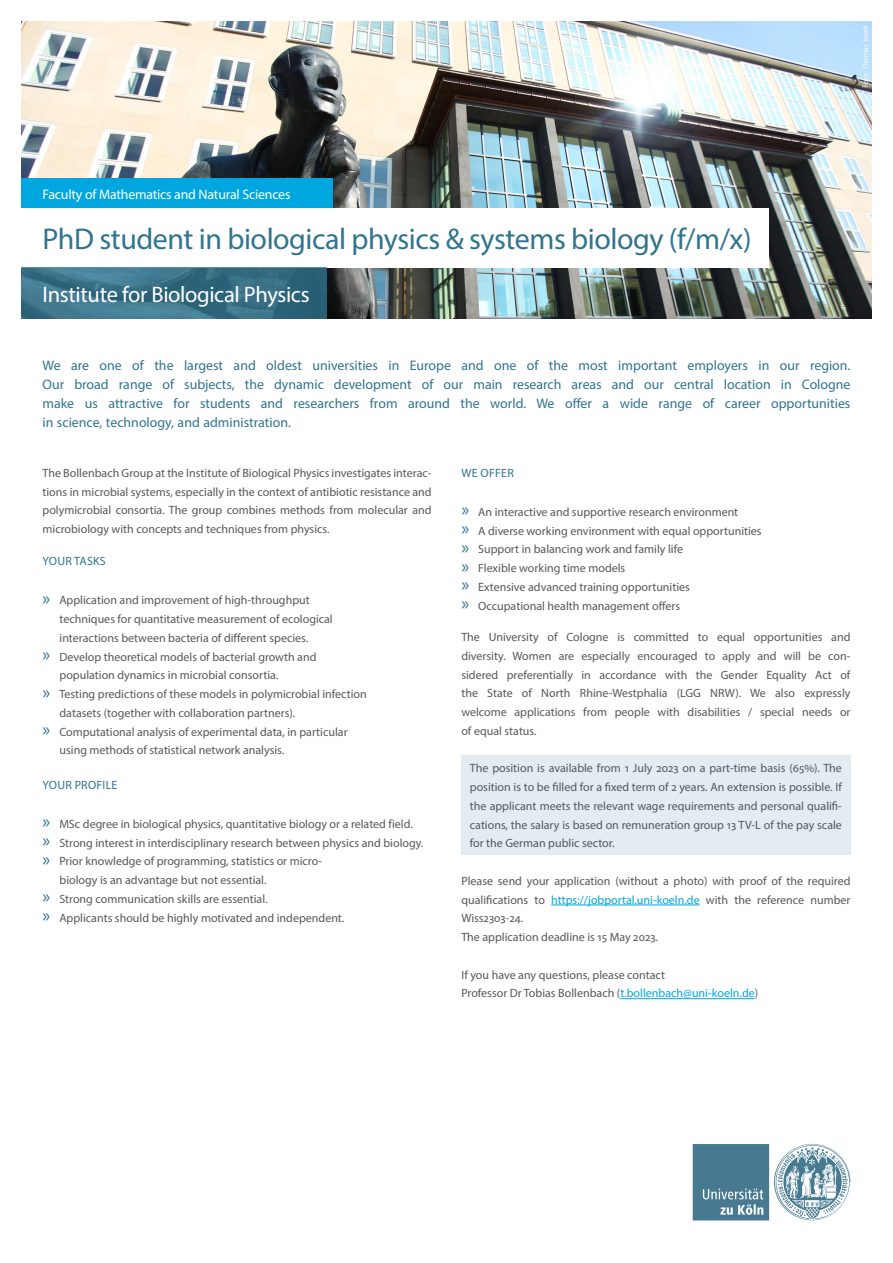
<style>
.page{position:relative;width:893px;height:1263px;background:#fff}
.page>*{position:absolute;margin:0;border:0;box-sizing:border-box;transform-origin:0 0}
.Stellenbezeichnung{font:30px "Myriad Pro";letter-spacing:-.015em;color:#30748f}
.Bereichstitel{font:22.5px "Myriad Pro";letter-spacing:-.015em;color:#fff}
.t1{font:13.8px/18.8px "Myriad Pro";color:#30748f;text-align:justify}
.t2{font:13.8px "Myriad Pro";letter-spacing:-.015em;color:#fff}
.Fließtext{font:12px/18.8px "Myriad Pro";color:#57585a}
.Fließtext_hinterlegt{font:12px/18.8px "Myriad Pro";color:#57585a;text-align:justify}
.Zwischenüberschrift{font:12px "Myriad Pro";letter-spacing:.02em;color:#30748f}
.s1{font-size:18.75px;color:#30748f}
.s2{color:#00a6e0}
</style>
<div class="page">
<div style="left:461px;top:755px;width:389px;height:100px;background:#e2ecf2"></div>
<hr style="left:551px;top:905px;width:149px;height:1px;background:#00a6e0">
<hr style="left:620px;top:998px;width:135px;height:1px;background:#00a6e0">
<img style="left:21px;top:21px;width:851px;height:298px">
<div style="left:21px;top:208px;width:748px;height:60px;background:#fff"></div>
<svg style="left:21px;top:268px;width:306px;height:51px;background:#387086"></svg>
<svg style="left:693px;top:1144px;width:157px;height:76px"></svg>
<div style="left:21px;top:179px;width:312px;height:29px;background:#00a6e0"></div>
<p class="t2" style="left:43px;top:185px;width:249px">Faculty of Mathematics and Natural Sciences</p>
<p class="Stellenbezeichnung" style="left:43px;top:221px;width:710px">PhD student in biological physics &amp; systems biology (f/m/x)</p>
<p class="Bereichstitel" style="left:43px;top:280px;width:269px">Institute for Biological Physics</p>
<p class="t1" style="left:43px;top:356px;width:809px">We are one of the largest and oldest universities in Europe and one of the most important employers in our region.<br>Our broad range of subjects, the dynamic development of our main research areas and our central location in Cologne make us attractive for students and researchers from around the world. We offer a wide range of career opportunities in science, technology, and administration.</p>
<p class="Fließtext" style="left:43px;top:463px;width:391px;text-align:justify">The Bollenbach Group at the Institute of Biological Physics investigates interac&shy;tions in microbial systems, especially in the context of antibiotic resistance and polymicrobial consortia. The group combines methods from molecular and microbiology with concepts and techniques from physics.</p>
<p class="Zwischenüberschrift" style="left:43px;top:554px;width:65px">YOUR TASKS</p>
<p class="Fließtext" style="left:60px;top:591px;width:275px;text-indent:-17px"><span class="s1">»</span> Application and improvement of high-throughput techniques for quantitative measurement of ecological interactions between bacteria of different species.</p>
<p class="Fließtext" style="left:60px;top:647px;width:258px;text-indent:-17px"><span class="s1">»</span> Develop theoretical models of bacterial growth and population dynamics in microbial consortia.</p>
<p class="Fließtext" style="left:60px;top:685px;width:309px;text-indent:-17px"><span class="s1">»</span> Testing predictions of these models in polymicrobial infection datasets (together with collaboration partners).</p>
<p class="Fließtext" style="left:60px;top:722px;width:290px;text-indent:-17px"><span class="s1">»</span> Computational analysis of experimental data, in particular using methods of statistical network analysis.</p>
<p class="Zwischenüberschrift" style="left:43px;top:777px;width:76px">YOUR PROFILE</p>
<p class="Fließtext" style="left:43px;top:814px;width:372px"><span class="s1">»</span> MSc degree in biological physics, quantitative biology or a related field.</p>
<p class="Fließtext" style="left:43px;top:833px;width:382px"><span class="s1">»</span> Strong interest in interdisciplinary research between physics and biology.</p>
<p class="Fließtext" style="left:60px;top:852px;width:264px;text-indent:-17px"><span class="s1">»</span> Prior knowledge of programming, statistics or micro&shy;biology is an advantage but not essential.</p>
<p class="Fließtext" style="left:43px;top:889px;width:227px"><span class="s1">»</span> Strong communication skills are essential.</p>
<p class="Fließtext" style="left:43px;top:908px;width:303px"><span class="s1">»</span> Applicants should be highly motivated and independent.</p>
<p class="Zwischenüberschrift" style="left:461px;top:465px;width:54px">WE OFFER</p>
<p class="Fließtext" style="left:461px;top:502px;width:278px"><span class="s1">»</span> An interactive and supportive research environment</p>
<p class="Fließtext" style="left:461px;top:521px;width:302px"><span class="s1">»</span> A diverse working environment with equal opportunities</p>
<p class="Fließtext" style="left:461px;top:540px;width:223px"><span class="s1">»</span> Support in balancing work and family life</p>
<p class="Fließtext" style="left:461px;top:558px;width:165px"><span class="s1">»</span> Flexible working time models</p>
<p class="Fließtext" style="left:461px;top:577px;width:230px"><span class="s1">»</span> Extensive advanced training opportunities</p>
<p class="Fließtext" style="left:461px;top:596px;width:220px"><span class="s1">»</span> Occupational health management offers</p>
<p class="Fließtext" style="left:461px;top:628px;width:391px;text-align:justify">The University of Cologne is committed to equal opportunities and diversity. Women are especially encouraged to apply and will be con&shy;sidered preferentially in accordance with the Gender Equality Act of the State of North Rhine-Westphalia (LGG NRW). We also expressly welcome applications from people with disabilities / special needs or of equal status.</p>
<p class="Fließtext_hinterlegt" style="left:470px;top:759px;width:374px">The position is available from 1 July 2023 on a part-time basis (65%). The position is to be filled for a fixed term of 2 years. An extension is possible. If the applicant meets the relevant wage requirements and personal qualifi&shy;cations, the salary is based on remuneration group 13 TV-L of the pay scale for the German public sector.</p>
<p class="Fließtext" style="left:461px;top:871px;width:391px;text-align:justify">Please send your application (without a photo) with proof of the required qualifications to <span class="s2">https://jobportal.uni-koeln.de</span> with the reference number Wiss2303-24.</p>
<p class="Fließtext" style="left:461px;top:928px;width:198px">The application deadline is 15 May 2023.</p>
<p class="Fließtext" style="left:461px;top:965px;width:205px">If you have any questions, please contact</p>
<p class="Fließtext" style="left:461px;top:984px;width:298px">Professor Dr Tobias Bollenbach (<span class="s2">t.bollenbach@uni-koeln.de</span>)</p>
</div>
